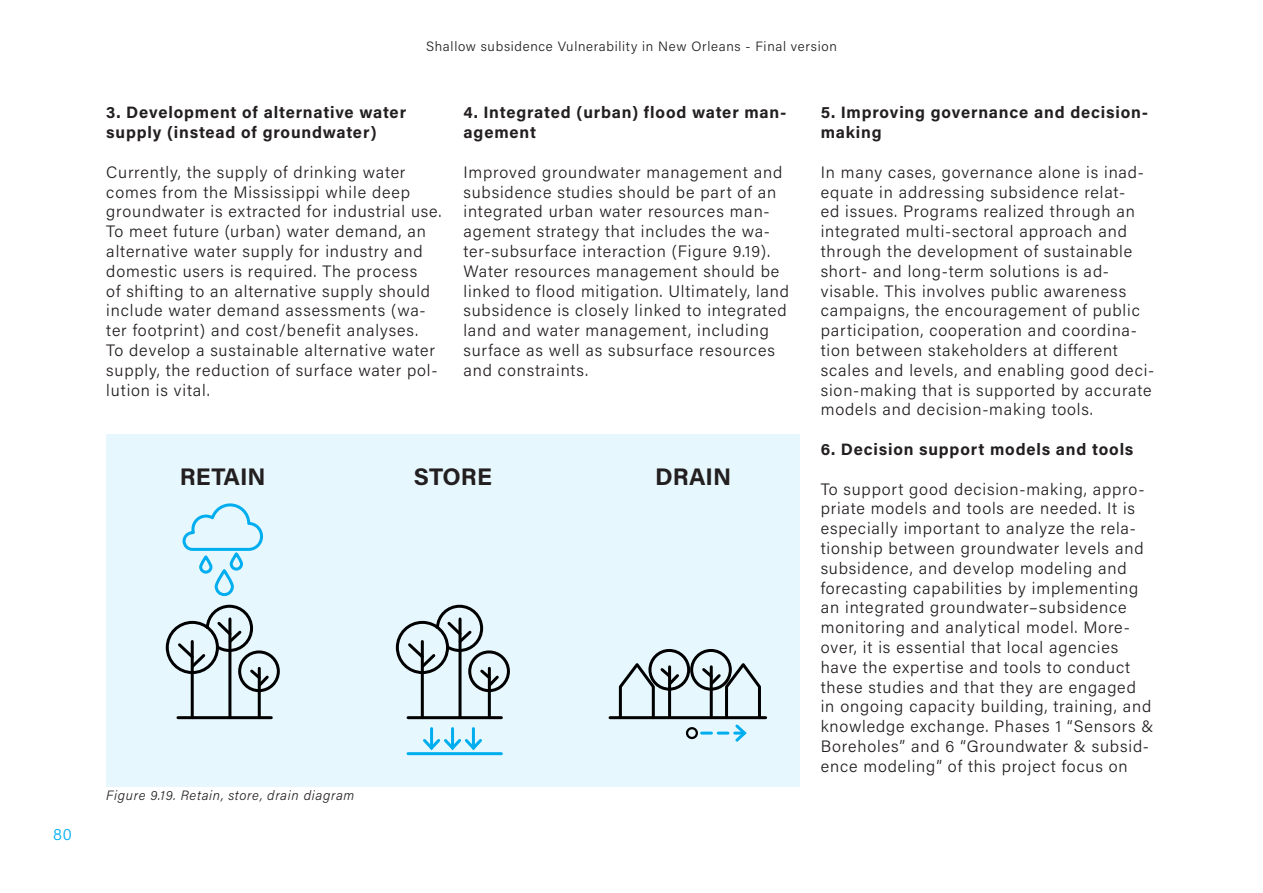
<style>
.page{position:relative;width:1263px;height:893px;background:#fff}
.page>*{position:absolute;margin:0;border:0;box-sizing:border-box;transform-origin:0 0}
.t1{font:700 24px "Acumin Pro";color:#231f20}
.Paragraph{font:300 16.5px/19.8px "Acumin Pro";letter-spacing:.05em;color:#231f20}
.Paragraph-2{font:700 16.5px/19.8px "Acumin Pro";letter-spacing:.05em;color:#231f20}
.t2{font:300 16.5px "Acumin Pro";color:#00aeef}
.t3{font:300 13.5px "Acumin Pro";letter-spacing:.05em;color:#231f20}
.Captions{font:italic 300 13.5px "Acumin Pro";letter-spacing:.05em;color:#231f20}
</style>
<div class="page">
<div style="left:106px;top:434px;width:693px;height:353px;background:#e6f7fd"></div>
<hr style="left:228px;top:619px;width:3px;height:99px;background:#000">
<hr style="left:178px;top:716px;width:93px;height:3px;background:#000">
<hr style="left:258px;top:668px;width:3px;height:50px;background:#000">
<hr style="left:191px;top:641px;width:3px;height:77px;background:#000">
<div style="left:166px;top:621px;width:53px;height:53px;border:3px solid #000;border-radius:50%"></div>
<svg style="left:175px;top:503px;width:96px;height:186px"></svg>
<div style="left:238px;top:650px;width:42px;height:42px;border:3px solid #000;border-radius:50%"></div>
<hr style="left:458px;top:619px;width:3px;height:99px;background:#000">
<hr style="left:408px;top:716px;width:93px;height:3px;background:#000">
<hr style="left:408px;top:752px;width:93px;height:3px;background:#00aeef">
<hr style="left:421px;top:641px;width:3px;height:77px;background:#000">
<div style="left:396px;top:621px;width:53px;height:53px;border:3px solid #000;border-radius:50%"></div>
<hr style="left:488px;top:668px;width:3px;height:50px;background:#000">
<svg style="left:405px;top:604px;width:96px;height:85px"></svg>
<div style="left:468px;top:650px;width:42px;height:42px;border:3px solid #000;border-radius:50%"></div>
<hr style="left:610px;top:716px;width:156px;height:3px;background:#000">
<svg style="left:617px;top:660px;width:65px;height:60px"></svg>
<div style="left:648px;top:649px;width:42px;height:42px;border:3px solid #000;border-radius:50%"></div>
<div style="left:690px;top:649px;width:42px;height:42px;border:3px solid #000;border-radius:50%"></div>
<div style="left:686px;top:727px;width:12px;height:12px;border:2px solid #000;border-radius:50%"></div>
<hr style="left:430px;top:729px;width:3px;height:19px;background:#00aeef">
<hr style="left:472px;top:729px;width:3px;height:19px;background:#00aeef">
<hr style="left:451px;top:729px;width:3px;height:19px;background:#00aeef">
<svg style="left:423px;top:736px;width:59px;height:15px"></svg>
<svg style="left:699px;top:660px;width:63px;height:82px"></svg>
<p class="t2" style="left:53px;top:822px;width:20px">80</p>
<p class="t3" style="left:426px;top:37px;width:412px">Shallow subsidence Vulnerability in New Orleans - Final version</p>
<p class="Paragraph-2" style="left:106px;top:102px;width:301px">3. Development of alternative water supply (instead of groundwater)</p>
<p class="Paragraph" style="left:106px;top:162px;width:337px">Currently, the supply of drinking water comes from the Mississippi while deep groundwater is extracted for industrial use.<br>To meet future (urban) water demand, an alternative water supply for industry and domestic users is required. The process<br>of shifting to an alternative supply should include water demand assessments (wa&shy;ter footprint) and cost/benefit analyses.<br>To develop a sustainable alternative water supply, the reduction of surface water pol&shy;lution is vital.</p>
<p class="Paragraph-2" style="left:463px;top:102px;width:325px">4. Integrated (urban) flood water man&shy;agement</p>
<p class="Paragraph" style="left:463px;top:162px;width:327px">Improved groundwater management and subsidence studies should be part of an integrated urban water resources man&shy;agement strategy that includes the wa&shy;ter-subsurface interaction (Figure 9.19).<br>Water resources management should be linked to flood mitigation. Ultimately, land subsidence is closely linked to integrated land and water management, including surface as well as subsurface resources and constraints.</p>
<p class="t1" style="left:180px;top:460px;width:87px">RETAIN</p>
<p class="t1" style="left:414px;top:460px;width:79px">STORE</p>
<p class="t1" style="left:655px;top:460px;width:77px">DRAIN</p>
<p class="Captions" style="left:106px;top:786px;width:250px">Figure 9.19. Retain, store, drain diagram</p>
<p class="Paragraph-2" style="left:821px;top:102px;width:329px">5. Improving governance and decision&shy;making</p>
<p class="Paragraph" style="left:821px;top:162px;width:335px">In many cases, governance alone is inad&shy;equate in addressing subsidence relat-<br>ed issues. Programs realized through an integrated multi-sectoral approach and through the development of sustainable short- and long-term solutions is ad&shy;visable. This involves public awareness campaigns, the encouragement of public participation, cooperation and coordina&shy;tion between stakeholders at different scales and levels, and enabling good deci&shy;sion-making that is supported by accurate models and decision-making tools.</p>
<p class="Paragraph-2" style="left:821px;top:439px;width:314px">6. Decision support models and tools</p>
<p class="Paragraph" style="left:821px;top:478px;width:334px">To support good decision-making, appro&shy;priate models and tools are needed. It is especially important to analyze the rela&shy;tionship between groundwater levels and subsidence, and develop modeling and forecasting capabilities by implementing an integrated groundwater–subsidence monitoring and analytical model. More&shy;over, it is essential that local agencies have the expertise and tools to conduct these studies and that they are engaged in ongoing capacity building, training, and knowledge exchange. Phases 1 “Sensors &amp; Boreholes” and 6 “Groundwater &amp; subsid&shy;ence modeling” of this project focus on</p>
</div>
